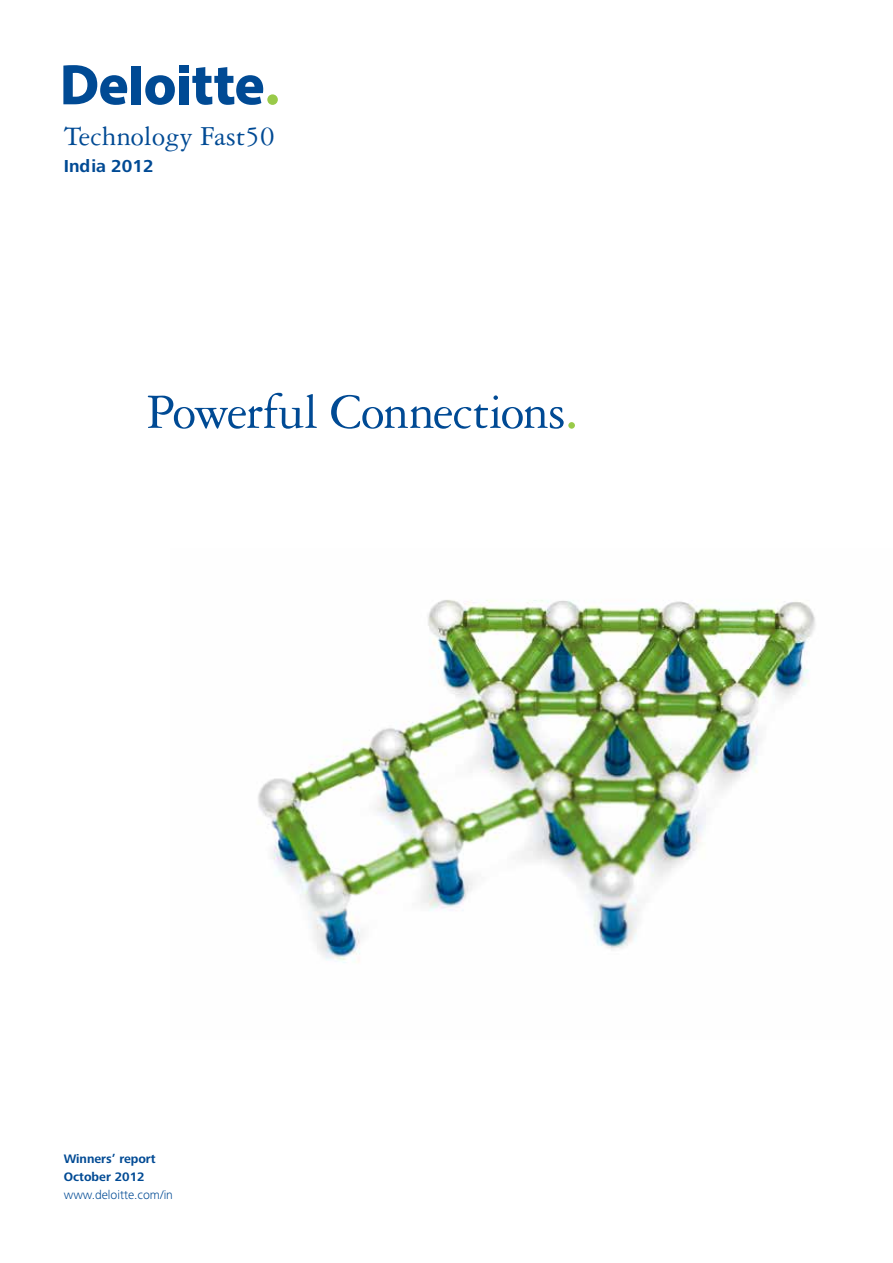
<style>
.page{position:relative;width:893px;height:1263px;background:#fff}
.page>*{position:absolute;margin:0;border:0;box-sizing:border-box;transform-origin:0 0}
.t1{font:52.5px "Garamond 3 LT Std";letter-spacing:-.025em;color:#004a94}
.t2{font:29.25px "Garamond 3 LT Std";color:#004a94}
.t3{font:700 18px "Frutiger Next Pro";color:#004a94}
.t4{font:700 12.75px/18px "Frutiger Next Pro";color:#004a94}
.t5{font:300 12.75px "Frutiger Next Pro";color:#004a94}
.s1{font-size:67.5px;color:#99ca49}
</style>
<div class="page">
<div style="left:132px;top:66px;width:9px;height:38px;background:#004a94"></div>
<svg style="left:145px;top:75px;width:30px;height:30px"></svg>
<div style="left:179px;top:76px;width:10px;height:28px;background:#004a94"></div>
<div style="left:179px;top:66px;width:10px;height:7px;background:#004a94"></div>
<svg style="left:192px;top:67px;width:71px;height:38px"></svg>
<div style="left:267px;top:94px;width:11px;height:11px;background:#99ca49;border-radius:50%"></div>
<svg style="left:63px;top:65px;width:64px;height:40px"></svg>
<img style="left:258px;top:600px;width:558px;height:363px">
<h2 class="t2" style="left:64px;top:121px;width:212px">Technology Fast50</h2>
<h3 class="t3" style="left:64px;top:156px;width:91px">India 2012</h3>
<h1 class="t1" style="left:146px;top:384px;width:436px">Powerful Connections<span class="s1">.</span></h1>
<p class="t4" style="left:64px;top:1150px;width:93px">Winners’ report<br>October 2012</p>
<p class="t5" style="left:64px;top:1188px;width:111px">www.deloitte.com/in</p>
</div>
